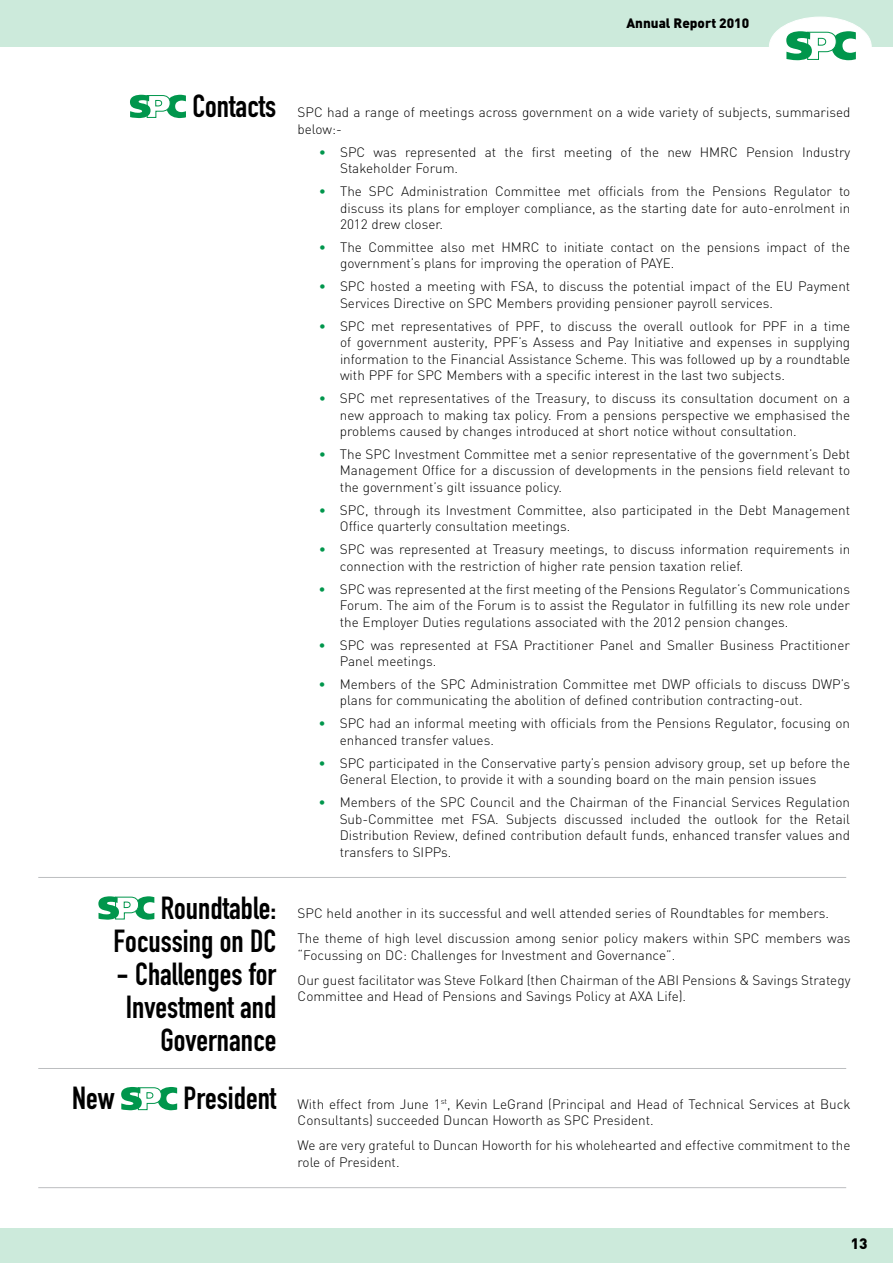
<style>
.page{position:relative;width:893px;height:1263px;background:#fff}
.page>*{position:absolute;margin:0;border:0;box-sizing:border-box;transform-origin:0 0}
.t1{font:31.5px/33px "DIN Engschrift";color:#000;text-align:right}
.t2{font:900 15px "DIN";color:#000}
.t3{font:300 13.5px/16.5px "DIN";color:#000}
.t4{font:900 13.5px "DIN";color:#000}
.s1{color:#00964c}
</style>
<div class="page">
<div style="left:0;top:0;width:893px;height:47px;background:#cceadb"></div>
<div style="left:0;top:1229px;width:893px;height:34px;background:#cceadb"></div>
<svg style="left:130px;top:95px;width:56px;height:23px"></svg>
<hr style="left:38px;top:877px;width:808px;height:1px;background:#bcbec0">
<svg style="left:98px;top:896px;width:56px;height:24px"></svg>
<svg style="left:121px;top:1087px;width:56px;height:23px"></svg>
<hr style="left:38px;top:1068px;width:808px;height:1px;background:#bcbec0">
<hr style="left:38px;top:1187px;width:808px;height:1px;background:#bcbec0">
<div style="left:769px;top:17px;width:102px;height:59px;background:#fff;border-radius:50%"></div>
<div style="left:769px;top:17px;width:102px;height:60px;border:1px solid #fff;border-radius:50%"></div>
<svg style="left:786px;top:31px;width:70px;height:29px"></svg>
<p class="t4" style="left:626px;top:14px;width:124px">Annual Report 2010</p>
<h1 class="t1" style="left:192px;top:90px;width:85px">Contacts</h1>
<h1 class="t1" style="left:114px;top:891px;width:164px">Roundtable:<br>Focussing on DC</h1>
<h1 class="t1" style="left:116px;top:957px;width:161px">- Challenges for<br>Investment and<br>Governance</h1>
<h1 class="t1" style="left:72px;top:1082px;width:44px">New</h1>
<h1 class="t1" style="left:184px;top:1082px;width:94px">President</h1>
<p class="t3" style="left:298px;top:104px;width:554px">SPC had a range of meetings across government on a wide variety of subjects, summarised below:-</p>
<p class="t3" style="left:340px;top:143px;width:512px;text-indent:-21px"><span class="s1">•</span> SPC was represented at the first meeting of the new HMRC Pension Industry<br>Stakeholder Forum.</p>
<p class="t3" style="left:340px;top:183px;width:512px;text-align:justify;text-indent:-21px"><span class="s1">•</span> The SPC Administration Committee met officials from the Pensions Regulator to discuss its plans for employer compliance, as the starting date for auto-enrolment in 2012 drew closer.</p>
<p class="t3" style="left:340px;top:239px;width:512px;text-indent:-21px"><span class="s1">•</span> The Committee also met HMRC to initiate contact on the pensions impact of the government’s plans for improving the operation of PAYE.</p>
<p class="t3" style="left:340px;top:278px;width:512px;text-indent:-21px"><span class="s1">•</span> SPC hosted a meeting with FSA, to discuss the potential impact of the EU Payment<br>Services Directive on SPC Members providing pensioner payroll services.</p>
<p class="t3" style="left:340px;top:317px;width:512px;text-align:justify;text-indent:-21px"><span class="s1">•</span> SPC met representatives of PPF, to discuss the overall outlook for PPF in a time of government austerity, PPF’s Assess and Pay Initiative and expenses in supplying information to the Financial Assistance Scheme. This was followed up by a roundtable with PPF for SPC Members with a specific interest in the last two subjects.</p>
<p class="t3" style="left:340px;top:390px;width:512px;text-align:justify;text-indent:-21px"><span class="s1">•</span> SPC met representatives of the Treasury, to discuss its consultation document on a new approach to making tax policy. From a pensions perspective we emphasised the problems caused by changes introduced at short notice without consultation.</p>
<p class="t3" style="left:340px;top:446px;width:512px;text-align:justify;text-indent:-21px"><span class="s1">•</span> The SPC Investment Committee met a senior representative of the government’s Debt Management Office for a discussion of developments in the pensions field relevant to the government’s gilt issuance policy.</p>
<p class="t3" style="left:340px;top:502px;width:512px;text-indent:-21px"><span class="s1">•</span> SPC, through its Investment Committee, also participated in the Debt Management<br>Office quarterly consultation meetings.</p>
<p class="t3" style="left:340px;top:541px;width:512px;text-indent:-21px"><span class="s1">•</span> SPC was represented at Treasury meetings, to discuss information requirements in connection with the restriction of higher rate pension taxation relief.</p>
<p class="t3" style="left:340px;top:580px;width:512px;text-align:justify;text-indent:-21px"><span class="s1">•</span> SPC was represented at the first meeting of the Pensions Regulator’s Communications Forum. The aim of the Forum is to assist the Regulator in fulfilling its new role under the Employer Duties regulations associated with the 2012 pension changes.</p>
<p class="t3" style="left:340px;top:636px;width:512px;text-indent:-21px"><span class="s1">•</span> SPC was represented at FSA Practitioner Panel and Smaller Business Practitioner<br>Panel meetings.</p>
<p class="t3" style="left:340px;top:676px;width:512px;text-indent:-21px"><span class="s1">•</span> Members of the SPC Administration Committee met DWP officials to discuss DWP’s plans for communicating the abolition of defined contribution contracting-out.</p>
<p class="t3" style="left:340px;top:715px;width:512px;text-indent:-21px"><span class="s1">•</span> SPC had an informal meeting with officials from the Pensions Regulator, focusing on enhanced transfer values.</p>
<p class="t3" style="left:340px;top:754px;width:512px;text-indent:-21px"><span class="s1">•</span> SPC participated in the Conservative party’s pension advisory group, set up before the<br>General Election, to provide it with a sounding board on the main pension issues</p>
<p class="t3" style="left:340px;top:794px;width:512px;text-align:justify;text-indent:-21px"><span class="s1">•</span> Members of the SPC Council and the Chairman of the Financial Services Regulation Sub-Committee met FSA. Subjects discussed included the outlook for the Retail Distribution Review, defined contribution default funds, enhanced transfer values and transfers to SIPPs.</p>
<p class="t3" style="left:298px;top:901px;width:554px;line-height:25px">SPC held another in its successful and well attended series of Roundtables for members.<br>The theme of high level discussion among senior policy makers within SPC members was</p>
<p class="t3" style="left:298px;top:942px;width:554px;line-height:25px">“Focussing on DC: Challenges for Investment and Governance”.<br>Our guest facilitator was Steve Folkard (then Chairman of the ABI Pensions &amp; Savings Strategy</p>
<p class="t3" style="left:298px;top:988px;width:390px">Committee and Head of Pensions and Savings Policy at AXA Life).</p>
<p class="t3" style="left:298px;top:1095px;width:554px">With effect from June 1<sup>st</sup>, Kevin LeGrand (Principal and Head of Technical Services at Buck<br>Consultants) succeeded Duncan Howorth as SPC President.</p>
<p class="t3" style="left:298px;top:1137px;width:554px">We are very grateful to Duncan Howorth for his wholehearted and effective commitment to the role of President.</p>
<p class="t2" style="left:851px;top:1233px;width:18px">13</p>
</div>
